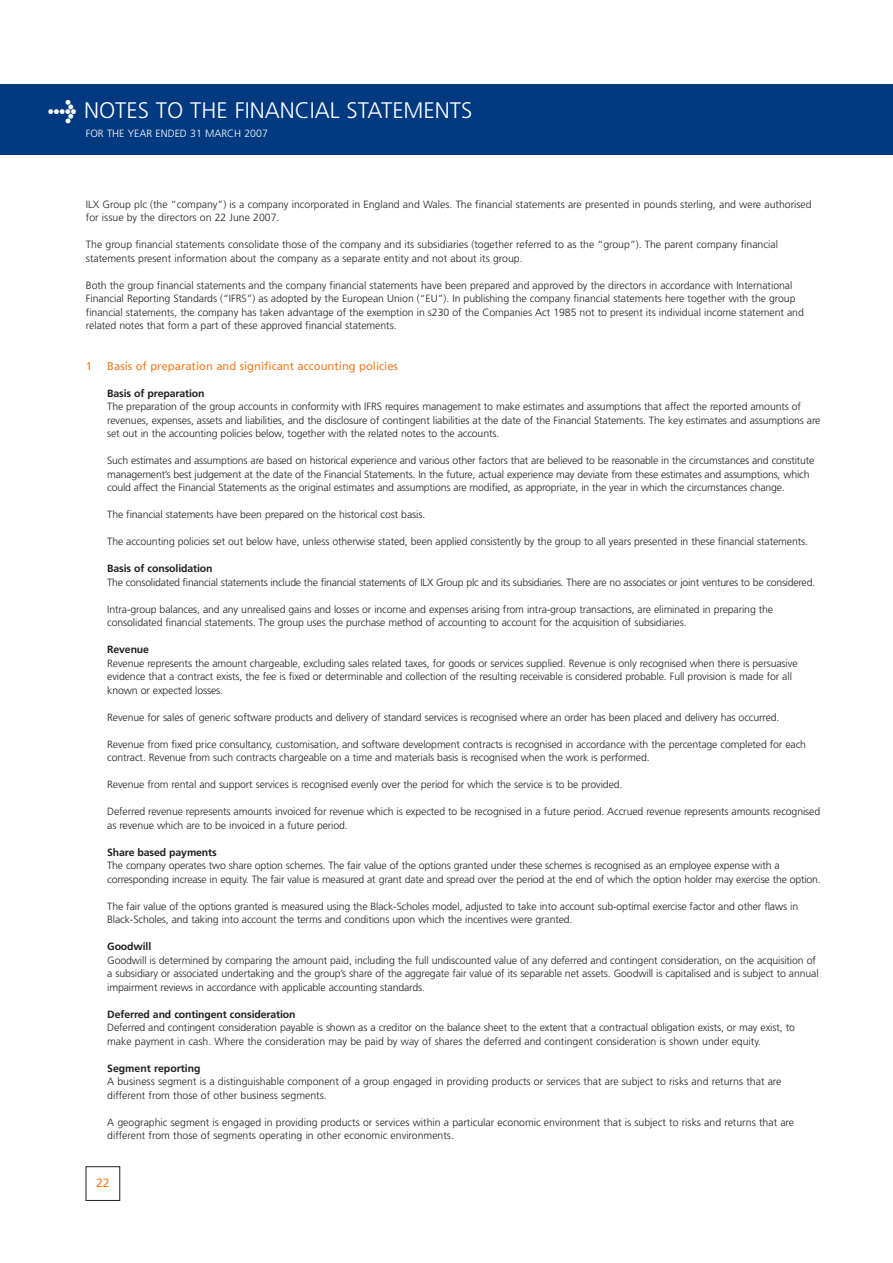
<style>
.page{position:relative;width:893px;height:1263px;background:#fff}
.page>*{position:absolute;margin:0;border:0;box-sizing:border-box;transform-origin:0 0}
.t1{font:300 22.5px "Frutiger";color:#fff}
.t2{font:12px "Frutiger";color:#f47b20}
.t3{font:11.25px "Frutiger";color:#f47b20}
.t4{font:300 10.5px/13.5px "Frutiger";letter-spacing:-.01em;color:#231f20}
.t5{font:700 10.5px "Frutiger";letter-spacing:-.01em;color:#231f20}
.t6{font:300 10.5px "Frutiger";color:#fff}
.s1{font-family:"Meta Plus";font-weight:900}
</style>
<div class="page">
<div style="left:0;top:84px;width:892px;height:71px;background:#013a81"></div>
<div style="left:86px;top:1166px;width:34px;height:35px;border:1px solid #231f20"></div>
<h1 class="t1" style="left:47px;top:101px;width:426px"><span class="s1">&gt;</span> NOTES TO THE FINANCIAL STATEMENTS</h1>
<p class="t6" style="left:86px;top:129px;width:184px">FOR THE YEAR ENDED 31 MARCH 2007</p>
<p class="t4" style="left:86px;top:198px;width:727px">ILX Group plc (the “company”) is a company incorporated in England and Wales. The financial statements are presented in pounds sterling, and were authorised for issue by the directors on 22 June 2007.</p>
<p class="t4" style="left:86px;top:239px;width:693px">The group financial statements consolidate those of the company and its subsidiaries (together referred to as the “group”). The parent company financial statements present information about the company as a separate entity and not about its group.</p>
<p class="t4" style="left:86px;top:279px;width:719px">Both the group financial statements and the company financial statements have been prepared and approved by the directors in accordance with International Financial Reporting Standards (“IFRS”) as adopted by the European Union (“EU”). In publishing the company financial statements here together with the group financial statements, the company has taken advantage of the exemption in s230 of the Companies Act 1985 not to present its individual income statement and related notes that form a part of these approved financial statements.</p>
<p class="t3" style="left:86px;top:361px;width:8px">1</p>
<p class="t3" style="left:107px;top:361px;width:292px">Basis of preparation and significant accounting policies</p>
<p class="t5" style="left:107px;top:389px;width:99px">Basis of preparation</p>
<p class="t4" style="left:107px;top:401px;width:714px">The preparation of the group accounts in conformity with IFRS requires management to make estimates and assumptions that affect the reported amounts of revenues, expenses, assets and liabilities, and the disclosure of contingent liabilities at the date of the Financial Statements. The key estimates and assumptions are set out in the accounting policies below, together with the related notes to the accounts.</p>
<p class="t4" style="left:107px;top:455px;width:708px">Such estimates and assumptions are based on historical experience and various other factors that are believed to be reasonable in the circumstances and constitute management’s best judgement at the date of the Financial Statements. In the future, actual experience may deviate from these estimates and assumptions, which could affect the Financial Statements as the original estimates and assumptions are modified, as appropriate, in the year in which the circumstances change.</p>
<p class="t4" style="left:107px;top:509px;width:319px">The financial statements have been prepared on the historical cost basis.</p>
<p class="t4" style="left:107px;top:536px;width:702px">The accounting policies set out below have, unless otherwise stated, been applied consistently by the group to all years presented in these financial statements.</p>
<p class="t5" style="left:107px;top:564px;width:107px">Basis of consolidation</p>
<p class="t4" style="left:107px;top:576px;width:709px">The consolidated financial statements include the financial statements of ILX Group plc and its subsidiaries. There are no associates or joint ventures to be considered.</p>
<p class="t4" style="left:107px;top:603px;width:667px">Intra-group balances, and any unrealised gains and losses or income and expenses arising from intra-group transactions, are eliminated in preparing the consolidated financial statements. The group uses the purchase method of accounting to account for the acquisition of subsidiaries.</p>
<p class="t5" style="left:107px;top:645px;width:43px">Revenue</p>
<p class="t4" style="left:107px;top:657px;width:691px">Revenue represents the amount chargeable, excluding sales related taxes, for goods or services supplied. Revenue is only recognised when there is persuasive evidence that a contract exists, the fee is fixed or determinable and collection of the resulting receivable is considered probable. Full provision is made for all known or expected losses.</p>
<p class="t4" style="left:107px;top:711px;width:673px">Revenue for sales of generic software products and delivery of standard services is recognised where an order has been placed and delivery has occurred.</p>
<p class="t4" style="left:107px;top:738px;width:700px">Revenue from fixed price consultancy, customisation, and software development contracts is recognised in accordance with the percentage completed for each contract. Revenue from such contracts chargeable on a time and materials basis is recognised when the work is performed.</p>
<p class="t4" style="left:107px;top:779px;width:516px">Revenue from rental and support services is recognised evenly over the period for which the service is to be provided.</p>
<p class="t4" style="left:107px;top:806px;width:714px">Deferred revenue represents amounts invoiced for revenue which is expected to be recognised in a future period. Accrued revenue represents amounts recognised as revenue which are to be invoiced in a future period.</p>
<p class="t5" style="left:107px;top:848px;width:111px">Share based payments</p>
<p class="t4" style="left:107px;top:860px;width:715px">The company operates two share option schemes. The fair value of the options granted under these schemes is recognised as an employee expense with a corresponding increase in equity. The fair value is measured at grant date and spread over the period at the end of which the option holder may exercise the option.</p>
<p class="t4" style="left:107px;top:900px;width:692px">The fair value of the options granted is measured using the Black-Scholes model, adjusted to take into account sub-optimal exercise factor and other flaws in<br>Black-Scholes, and taking into account the terms and conditions upon which the incentives were granted.</p>
<p class="t5" style="left:107px;top:942px;width:46px">Goodwill</p>
<p class="t4" style="left:107px;top:954px;width:713px">Goodwill is determined by comparing the amount paid, including the full undiscounted value of any deferred and contingent consideration, on the acquisition of a subsidiary or associated undertaking and the group’s share of the aggregate fair value of its separable net assets. Goodwill is capitalised and is subject to annual impairment reviews in accordance with applicable accounting standards.</p>
<p class="t5" style="left:107px;top:1010px;width:190px">Deferred and contingent consideration</p>
<p class="t4" style="left:107px;top:1022px;width:689px">Deferred and contingent consideration payable is shown as a creditor on the balance sheet to the extent that a contractual obligation exists, or may exist, to make payment in cash. Where the consideration may be paid by way of shares the deferred and contingent consideration is shown under equity.</p>
<p class="t5" style="left:107px;top:1064px;width:95px">Segment reporting</p>
<p class="t4" style="left:107px;top:1076px;width:675px">A business segment is a distinguishable component of a group engaged in providing products or services that are subject to risks and returns that are different from those of other business segments.</p>
<p class="t4" style="left:107px;top:1116px;width:688px">A geographic segment is engaged in providing products or services within a particular economic environment that is subject to risks and returns that are different from those of segments operating in other economic environments.</p>
<p class="t2" style="left:96px;top:1178px;width:15px">22</p>
</div>
